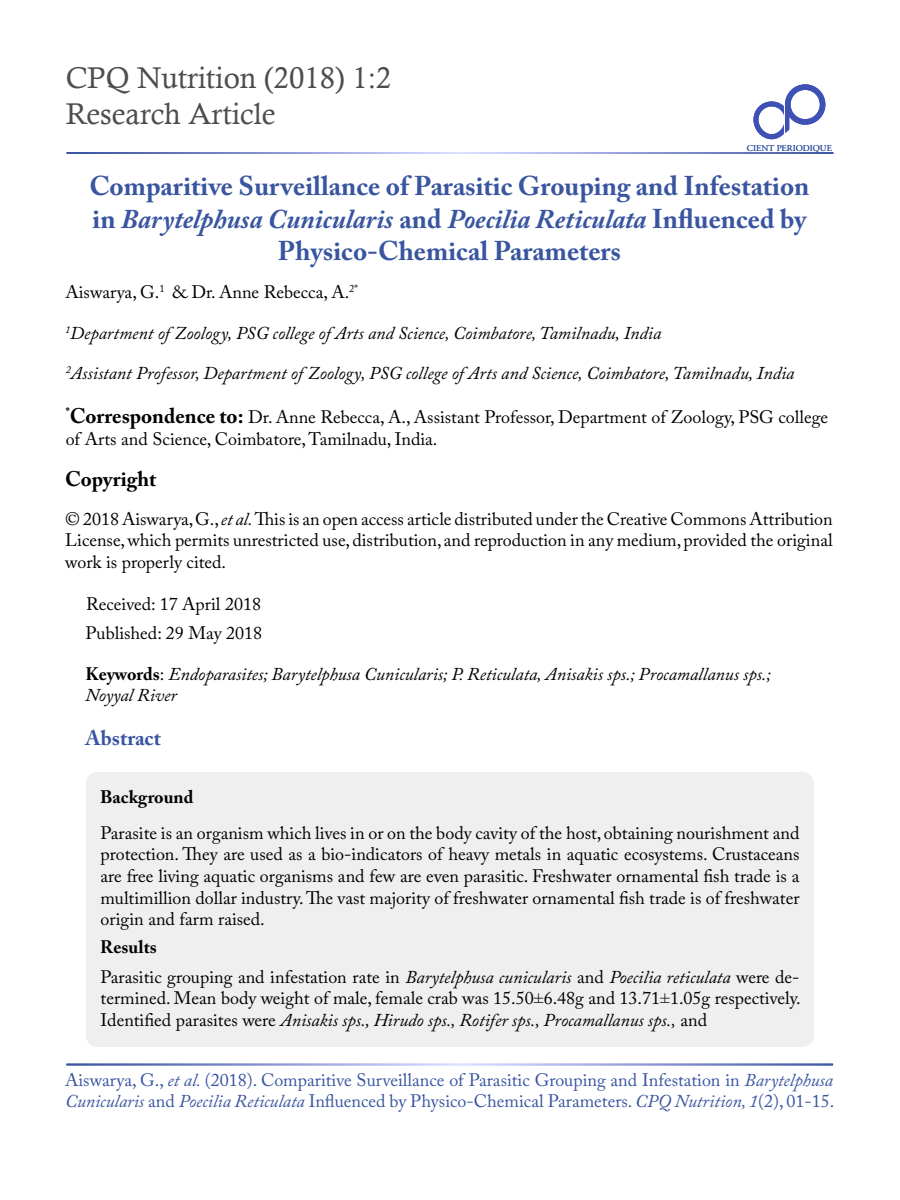
<style>
.page{position:relative;width:900px;height:1200px;background:#fff}
.page>*{position:absolute;margin:0;border:0;box-sizing:border-box;transform-origin:0 0}
.t1{font:30px/36px "Calisto";color:#4d4d4f}
.t2{font:700 27px/32.4px "Adobe Caslon Pro";color:#3955a0;text-align:center}
.t3{font:700 21px "Adobe Caslon Pro";color:#000}
.t4{font:700 21px "Adobe Caslon Pro";color:#3955a0}
.t5{font:18px/21.6px "Adobe Caslon Pro";color:#000}
.t6{font:italic 18px/21.6px "Adobe Caslon Pro";color:#000}
.t7{font:18px/21.6px "Adobe Caslon Pro";color:#3955a0}
.t8{font:700 18px "Adobe Caslon Pro";color:#000}
.t9{font:9px "Adobe Garamond Pro";color:#3955a0}
.s1{font-style:italic}
.s2{font-weight:700;font-size:21px}
.s3{font-weight:700;font-style:normal}
.s4{font-style:normal}
.s5{font-weight:700}
.s6{font-family:"Times New Roman"}
</style>
<div class="page">
<div style="left:86px;top:772px;width:728px;height:275px;background:#efeff0;border-radius:12px"></div>
<div style="left:753px;top:101px;width:37px;height:38px;border:5px solid #3f51b5;border-radius:50%"></div>
<svg style="left:784px;top:106px;width:6px;height:23px"></svg>
<hr style="left:785px;top:105px;width:4px;height:29px;background:#3f51b5">
<svg style="left:783px;top:129px;width:7px;height:6px"></svg>
<div style="left:785px;top:84px;width:40px;height:41px;border:6px solid #3f51b5;border-radius:50%"></div>
<h1 class="t1" style="left:66px;top:59px;width:327px">CPQ Nutrition (2018) 1:2<br>Research Article</h1>
<p class="t9" style="left:747px;top:142px;width:86px">CIENT PERIODIQUE</p>
<h2 class="t2" style="left:89px;top:170px;width:722px">Comparitive Surveillance of Parasitic Grouping and Infestation in <span class="s1">Barytelphusa Cunicularis</span> and <span class="s1">Poecilia Reticulata</span> Influenced by<br>Physico-Chemical Parameters</h2>
<p class="t5" style="left:65px;top:281px;width:294px">Aiswarya, G.<sup>1</sup> &amp; Dr. Anne Rebecca, A.<sup>2*</sup></p>
<p class="t6" style="left:65px;top:322px;width:598px"><sup>1</sup>Department of Zoology, PSG college of Arts and Science, Coimbatore, Tamilnadu, India</p>
<p class="t6" style="left:66px;top:362px;width:730px"><sup>2</sup>Assistant Professor, Department of Zoology, PSG college of Arts and Science, Coimbatore, Tamilnadu, India</p>
<p class="t5" style="left:66px;top:406px;width:764px"><sup>*</sup><span class="s2">Correspondence to:</span> Dr. Anne Rebecca, A., Assistant Professor, Department of Zoology, PSG college of Arts and Science, Coimbatore, Tamilnadu, India.</p>
<p class="t3" style="left:65px;top:466px;width:93px">Copyright</p>
<p class="t5" style="left:65px;top:508px;width:769px;text-align:justify">© 2018 Aiswarya, G., <span class="s1">et al.</span> This is an open access article distributed under the Creative Commons Attribution License, which permits unrestricted use, distribution, and reproduction in any medium, provided the original work is properly cited.</p>
<p class="t5" style="left:86px;top:593px;width:176px">Received: 17 April 2018</p>
<p class="t5" style="left:86px;top:622px;width:178px">Published: 29 May 2018</p>
<p class="t6" style="left:85px;top:663px;width:687px"><span class="s3">Keywords</span><span class="s4">:</span> Endoparasites; Barytelphusa Cunicularis; P. Reticulata, Anisakis sps.; Procamallanus sps.;<br>Noyyal River</p>
<p class="t4" style="left:85px;top:725px;width:77px">Abstract</p>
<p class="t8" style="left:100px;top:786px;width:95px">Background</p>
<p class="t5" style="left:101px;top:822px;width:700px;text-align:justify">Parasite is an organism which lives in or on the body cavity of the host, obtaining nourishment and protection. They are used as a bio-indicators of heavy metals in aquatic ecosystems. Crustaceans are free living aquatic organisms and few are even parasitic. Freshwater ornamental fish trade is a multimillion dollar industry. The vast majority of freshwater ornamental fish trade is of freshwater origin and farm raised.</p>
<p class="t5" style="left:100px;top:933px;width:701px;line-height:29.2px"><span class="s5">Results<br></span>Parasitic grouping and infestation rate in <span class="s1">Barytelphusa cunicularis</span> and <span class="s1">Poecilia reticulata</span> were de-</p>
<p class="t5" style="left:101px;top:987px;width:702px">termined. Mean body weight of male, female crab was 15.50<span class="s6">±</span>6.48g and 13.71<span class="s6">±</span>1.05g respectively.<br>Identified parasites were <span class="s1">Anisakis sps., Hirudo sps., Rotifer sps., Procamallanus sps.,</span> and</p>
<p class="t7" style="left:65px;top:1069px;width:771px">Aiswarya, G., <span class="s1">et al.</span> (2018). Comparitive Surveillance of Parasitic Grouping and Infestation in <span class="s1">Barytelphusa<br>Cunicularis</span> and <span class="s1">Poecilia Reticulata</span> Influenced by Physico-Chemical Parameters. <span class="s1">CPQ Nutrition, 1</span>(2), 01-15.</p>
</div>
